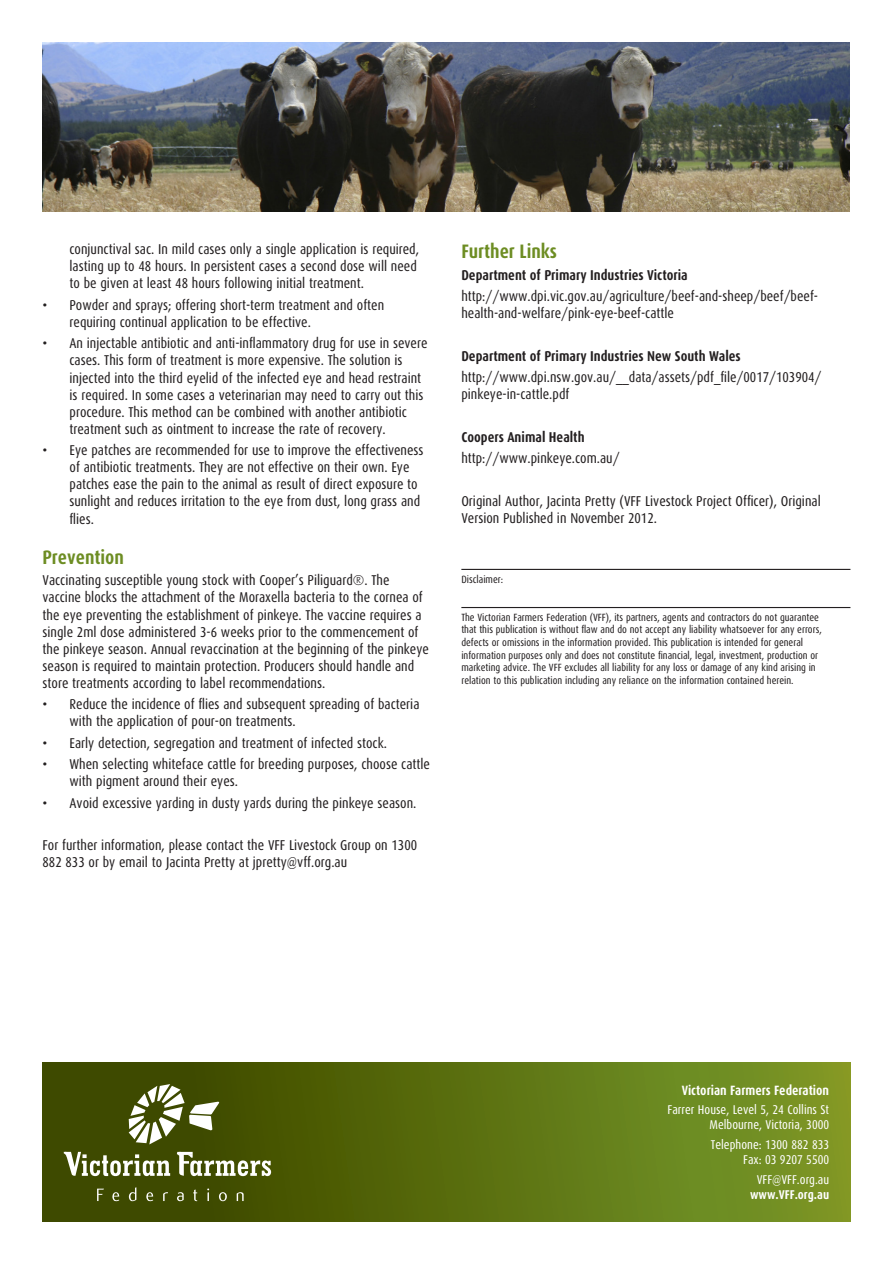
<style>
.page{position:relative;width:893px;height:1263px;background:#fff}
.page>*{position:absolute;margin:0;border:0;box-sizing:border-box;transform-origin:0 0}
.Sub_Head{font:700 condensed 19.5px "Dax";color:#6d8d23}
.Body{font:condensed 14.25px/17.1px "Dax";color:#231f20}
.Body-2{font:700 condensed 14.25px "Dax";color:#231f20}
.Sub_Head-2{font:700 condensed 13.5px "Dax";color:#fff}
.Body-3{font:condensed 12.75px/15.3px "Dax";color:#fff;text-align:right}
.Disclaimer{font:condensed 10.5px/12.6px "Dax";color:#231f20}
.s1{font-weight:700}
</style>
<div class="page">
<div style="left:43px;top:1063px;width:807px;height:158px;background:linear-gradient(to right,#353f00,#7c9b28)"></div>
<svg style="left:97px;top:1188px;width:7px;height:13px"></svg>
<svg style="left:112px;top:1192px;width:7px;height:9px"></svg>
<svg style="left:129px;top:1187px;width:7px;height:14px"></svg>
<svg style="left:146px;top:1192px;width:7px;height:9px"></svg>
<svg style="left:163px;top:1192px;width:5px;height:9px"></svg>
<svg style="left:177px;top:1192px;width:7px;height:9px"></svg>
<svg style="left:193px;top:1189px;width:4px;height:12px"></svg>
<svg style="left:207px;top:1188px;width:2px;height:13px"></svg>
<svg style="left:219px;top:1192px;width:8px;height:9px"></svg>
<svg style="left:237px;top:1192px;width:7px;height:9px"></svg>
<svg style="left:64px;top:1152px;width:106px;height:24px"></svg>
<svg style="left:177px;top:1152px;width:94px;height:24px"></svg>
<svg style="left:129px;top:1084px;width:90px;height:60px"></svg>
<hr style="left:461px;top:569px;width:389px;height:1px;background:#231f20">
<hr style="left:461px;top:607px;width:389px;height:1px;background:#231f20">
<img style="left:43px;top:43px;width:806px;height:168px">
<p class="Body" style="left:70px;top:241px;width:351px">conjunctival sac. In mild cases only a single application is required, lasting up to 48 hours. In persistent cases a second dose will need to be given at least 48 hours following initial treatment.</p>
<p class="Body" style="left:70px;top:297px;width:316px;text-indent:-27px">• Powder and sprays; offering short-term treatment and often requiring continual application to be effective.</p>
<p class="Body" style="left:70px;top:335px;width:360px;text-indent:-27px">• An injectable antibiotic and anti-inflammatory drug for use in severe cases. This form of treatment is more expensive. The solution is injected into the third eyelid of the infected eye and head restraint is required. In some cases a veterinarian may need to carry out this procedure. This method can be combined with another antibiotic treatment such as ointment to increase the rate of recovery.</p>
<p class="Body" style="left:70px;top:442px;width:356px;text-indent:-27px">• Eye patches are recommended for use to improve the effectiveness of antibiotic treatments. They are not effective on their own. Eye patches ease the pain to the animal as result of direct exposure to sunlight and reduces irritation to the eye from dust, long grass and flies.</p>
<p class="Sub_Head" style="left:43px;top:546px;width:83px">Prevention</p>
<p class="Body" style="left:43px;top:572px;width:388px">Vaccinating susceptible young stock with Cooper’s Piliguard®. The vaccine blocks the attachment of the Moraxella bacteria to the cornea of the eye preventing the establishment of pinkeye. The vaccine requires a single 2ml dose administered 3-6 weeks prior to the commencement of the pinkeye season. Annual revaccination at the beginning of the pinkeye season is required to maintain protection. Producers should handle and store treatments according to label recommendations.</p>
<p class="Body" style="left:70px;top:696px;width:351px;text-indent:-27px">• Reduce the incidence of flies and subsequent spreading of bacteria with the application of pour-on treatments.</p>
<p class="Body" style="left:43px;top:734px;width:346px">• Early detection, segregation and treatment of infected stock.</p>
<p class="Body" style="left:70px;top:756px;width:362px;text-indent:-27px">• When selecting whiteface cattle for breeding purposes, choose cattle with pigment around their eyes.</p>
<p class="Body" style="left:43px;top:794px;width:375px">• Avoid excessive yarding in dusty yards during the pinkeye season.</p>
<p class="Body" style="left:43px;top:837px;width:376px">For further information, please contact the VFF Livestock Group on 1300<br>882 833 or by email to Jacinta Pretty at jpretty@vff.org.au</p>
<p class="Sub_Head" style="left:461px;top:241px;width:97px">Further Links</p>
<p class="Body-2" style="left:461px;top:267px;width:228px">Department of Primary Industries Victoria</p>
<p class="Body" style="left:461px;top:288px;width:358px">http://www.dpi.vic.gov.au/agriculture/beef-and-sheep/beef/beef&shy;health-and-welfare/pink-eye-beef-cattle</p>
<p class="Body-2" style="left:461px;top:348px;width:281px">Department of Primary Industries New South Wales</p>
<p class="Body" style="left:461px;top:369px;width:362px">http://www.dpi.nsw.gov.au/__data/assets/pdf_file/0017/103904/ pinkeye-in-cattle.pdf</p>
<p class="Body-2" style="left:461px;top:429px;width:125px">Coopers Animal Health</p>
<p class="Body" style="left:461px;top:450px;width:160px">http://www.pinkeye.com.au/</p>
<p class="Body" style="left:461px;top:493px;width:361px">Original Author, Jacinta Pretty (VFF Livestock Project Officer), Original<br>Version Published in November 2012.</p>
<p class="Disclaimer" style="left:461px;top:573px;width:43px">Disclaimer:</p>
<p class="Disclaimer" style="left:461px;top:611px;width:362px">The Victorian Farmers Federation (VFF), its partners, agents and contractors do not guarantee that this publication is without flaw and do not accept any liability whatsoever for any errors, defects or omissions in the information provided. This publication is intended for general information purposes only and does not constitute financial, legal, investment, production or marketing advice. The VFF excludes all liability for any loss or damage of any kind arising in relation to this publication including any reliance on the information contained herein.</p>
<p class="Sub_Head-2" style="left:682px;top:1082px;width:149px">Victorian Farmers Federation</p>
<p class="Body-3" style="left:668px;top:1102px;width:163px">Farrer House, Level 5, 24 Collins St<br>Melbourne, Victoria, 3000</p>
<p class="Body-3" style="left:711px;top:1137px;width:120px">Telephone: 1300 882 833<br>Fax: 03 9207 5500</p>
<p class="Body-3" style="left:750px;top:1172px;width:81px;text-align:center">VFF@VFF.org.au <span class="s1">www.VFF.org.au</span></p>
</div>
